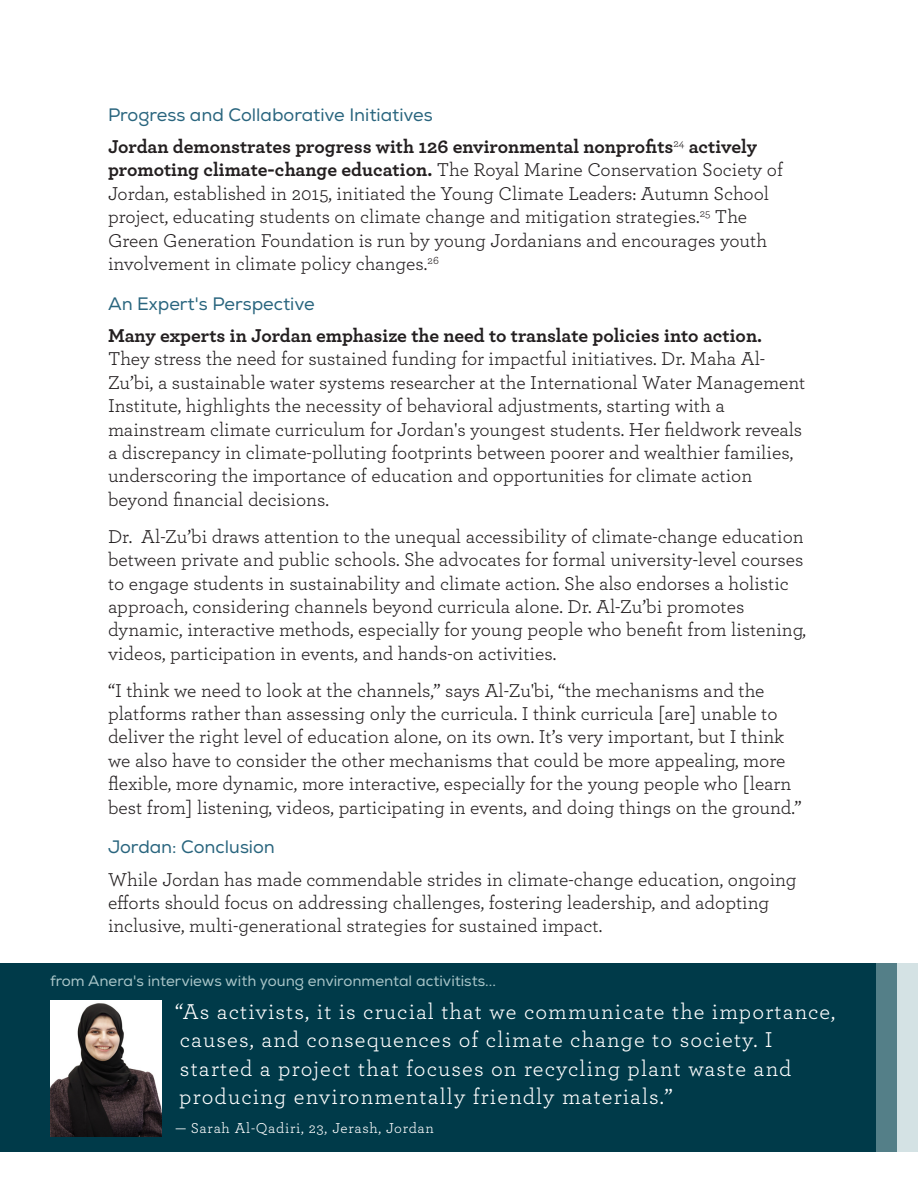
<style>
.page{position:relative;width:918px;height:1188px;background:#fff}
.page>*{position:absolute;margin:0;border:0;box-sizing:border-box;transform-origin:0 0}
.Pullquote{font:22.5px/28.5px "Archer";letter-spacing:.05em;color:#fff}
.t1{font:19.5px/23.4px "Archer";color:#231f20}
.Heading_3{font:18px "Nexa";color:#29657e}
.Heading_2{font:15px "Nexa";color:#aac6c9}
.Pullquote-2{font:15px "Archer";letter-spacing:.04em;color:#fff}
.s1{font-weight:700}
</style>
<div class="page">
<div style="left:0;top:963px;width:897px;height:188px;background:#003a49"></div>
<svg style="left:876px;top:963px;width:42px;height:188px;background:#94b0b6"></svg>
<img style="left:50px;top:1000px;width:111px;height:137px">
<p class="Heading_3" style="left:108px;top:104px;width:326px">Progress and Collaborative Initiatives</p>
<p class="t1" style="left:108px;top:134px;width:677px"><span class="s1">Jordan demonstrates progress with 126 environmental nonprofits</span><sup>24</sup> <span class="s1">actively promoting climate-change education.</span> The Royal Marine Conservation Society of Jordan, established in 2015, initiated the Young Climate Leaders: Autumn School project, educating students on climate change and mitigation strategies.<sup>25</sup> The Green Generation Foundation is run by young Jordanians and encourages youth involvement in climate policy changes.<sup>26</sup></p>
<p class="Heading_3" style="left:108px;top:293px;width:208px">An Expert's Perspective</p>
<p class="t1" style="left:108px;top:323px;width:699px"><span class="s1">Many experts in Jordan emphasize the need to translate policies into action.<br></span>They stress the need for sustained funding for impactful initiatives. Dr. Maha Al-Zu’bi, a sustainable water systems researcher at the International Water Management Institute, highlights the necessity of behavioral adjustments, starting with a mainstream climate curriculum for Jordan's youngest students. Her fieldwork reveals a discrepancy in climate-polluting footprints between poorer and wealthier families, underscoring the importance of education and opportunities for climate action beyond financial decisions.</p>
<p class="t1" style="left:108px;top:524px;width:700px">Dr. Al-Zu’bi draws attention to the unequal accessibility of climate-change education between private and public schools. She advocates for formal university-level courses to engage students in sustainability and climate action. She also endorses a holistic approach, considering channels beyond curricula alone. Dr. Al-Zu’bi promotes dynamic, interactive methods, especially for young people who benefit from listening, videos, participation in events, and hands-on activities.</p>
<p class="t1" style="left:108px;top:677px;width:695px">“I think we need to look at the channels,” says Al-Zu'bi, “the mechanisms and the platforms rather than assessing only the curricula. I think curricula [are] unable to deliver the right level of education alone, on its own. It’s very important, but I think we also have to consider the other mechanisms that could be more appealing, more flexible, more dynamic, more interactive, especially for the young people who [learn best from] listening, videos, participating in events, and doing things on the ground.”</p>
<p class="Heading_3" style="left:108px;top:836px;width:168px">Jordan: Conclusion</p>
<p class="t1" style="left:108px;top:866px;width:690px">While Jordan has made commendable strides in climate-change education, ongoing efforts should focus on addressing challenges, fostering leadership, and adopting inclusive, multi-generational strategies for sustained impact.</p>
<p class="Heading_2" style="left:50px;top:971px;width:447px">from Anera's interviews with young environmental activitists...</p>
<p class="Pullquote" style="left:175px;top:996px;width:662px">“As activists, it is crucial that we communicate the importance, causes, and consequences of climate change to society. I started a project that focuses on recycling plant waste and producing environmentally friendly materials.”</p>
<p class="Pullquote-2" style="left:175px;top:1117px;width:260px">— Sarah Al-Qadiri, 23, Jerash, Jordan</p>
</div>
